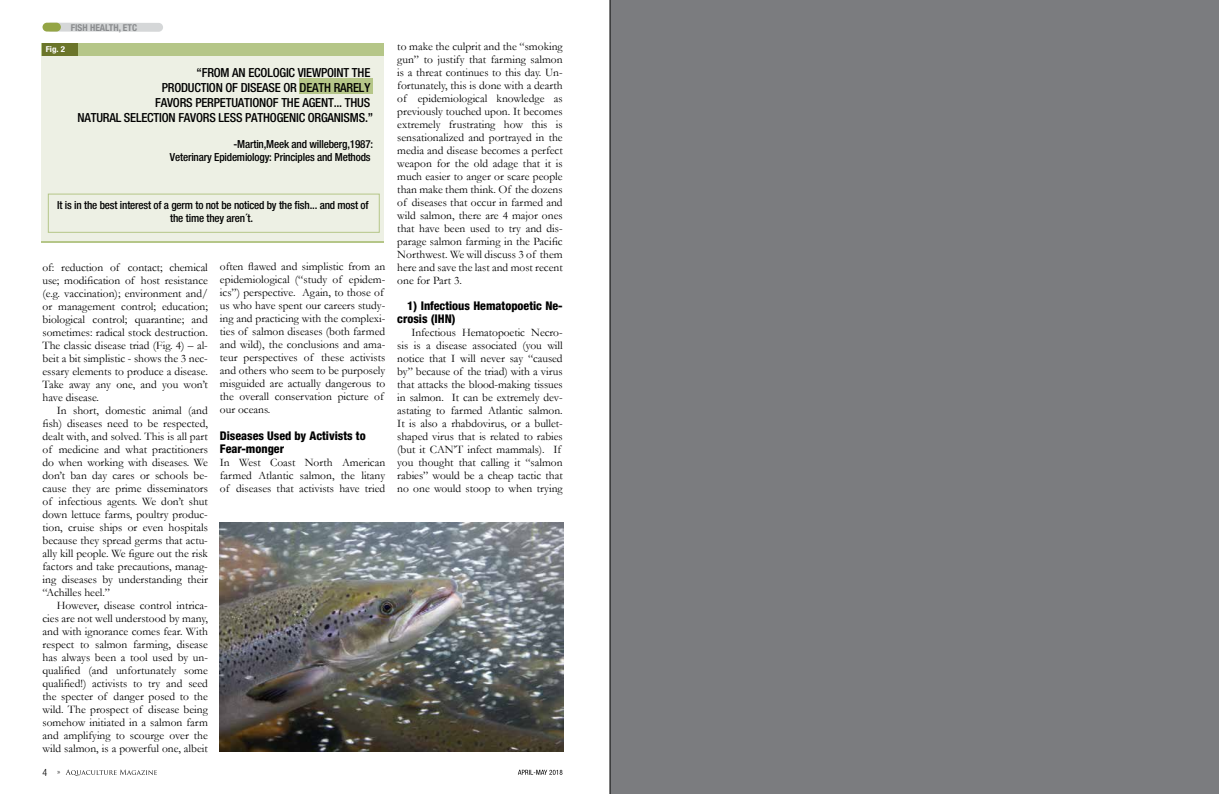
<style>
.page{position:relative;width:1219px;height:794px;background:#fff}
.page>*{position:absolute;margin:0;border:0;box-sizing:border-box;transform-origin:0 0}
.t1{font:500 condensed 12.5px/15px "Helvetica Neue LT Std";letter-spacing:-.015em;color:#000;text-align:right}
.t2{font:800 condensed 12px/13px "Helvetica Neue LT Std";color:#000}
.t3{font:11.5px/13px "Garamond";color:#000;text-align:justify}
.t4{font:500 condensed 11.1px/13.3px "Helvetica Neue LT Std";letter-spacing:-.015em;color:#000;text-align:right}
.t5{font:300 condensed 10px "Helvetica Neue LT Std";color:#000}
.t6{font:700 condensed 9.5px "Helvetica Neue LT Std";color:#8a8c8e}
.t7{font:700 condensed 8.1px "Helvetica Neue LT Std";color:#fff;scale:1.11 1}
.s1{font-weight:100}
</style>
<div class="page">
<svg style="left:66px;top:769px;width:91px;height:7px"></svg>
<svg style="left:518px;top:770px;width:44px;height:5px"></svg>
<div style="left:46px;top:23px;width:117px;height:9px;background:#d5d7d8;border-radius:4px"></div>
<div style="left:43px;top:23px;width:18px;height:9px;background:#94a545;border-radius:4px"></div>
<div style="left:609px;top:0;width:610px;height:794px;background:#7b7c7f"></div>
<hr style="left:42px;top:240px;width:342px;height:3px;background:#b5c688">
<div style="left:42px;top:56px;width:342px;height:184px;background:#edf0e4"></div>
<div style="left:48px;top:194px;width:332px;height:39px;border:1px solid #b5c688"></div>
<div style="left:299px;top:78px;width:74px;height:16px;background:#b5c688"></div>
<div style="left:42px;top:43px;width:342px;height:12px;background:#b5c688"></div>
<div style="left:42px;top:43px;width:35px;height:12px;background:#6b752a"></div>
<img style="left:220px;top:522px;width:343px;height:229px">
<p class="t6" style="left:71px;top:22px;width:68px">FISH HEALTH, ETC</p>
<p class="t7" style="left:46px;top:44px;width:19px">Fig. 2</p>
<p class="t1" style="left:77px;top:65px;width:297px">“FROM AN ECOLOGIC VIEWPOINT THE<br>PRODUCTION OF DISEASE OR DEATH RARELY<br>FAVORS PERPETUATIONOF THE AGENT... THUS<br>NATURAL SELECTION FAVORS LESS PATHOGENIC ORGANISMS.”</p>
<p class="t4" style="left:170px;top:137px;width:205px">-Martin,Meek and willeberg,1987:<br>Veterinary Epidemiology: Principles and Methods</p>
<p class="t4" style="left:57px;top:198px;width:313px;text-align:center">It is in the best interest of a germ to not be noticed by the fish... and most of the time they aren´t.</p>
<p class="t3" style="left:43px;top:260px;width:167px">of: reduction of contact; chemical use; modification of host resistance (e.g. vaccination); environment and/ or management control; education; biological control; quarantine; and sometimes: radical stock destruction.<br>The classic disease triad (Fig. 4) – al&shy;beit a bit simplistic - shows the 3 nec&shy;essary elements to produce a disease.<br>Take away any one, and you won’t have disease.</p>
<p class="t3" style="left:43px;top:403px;width:167px;text-indent:14px">In short, domestic animal (and fish) diseases need to be respected, dealt with, and solved. This is all part of medicine and what practitioners do when working with diseases. We don’t ban day cares or schools be&shy;cause they are prime disseminators of infectious agents. We don’t shut down lettuce farms, poultry produc&shy;tion, cruise ships or even hospitals because they spread germs that actu&shy;ally kill people. We figure out the risk factors and take precautions, manag&shy;ing diseases by understanding their “Achilles heel.”</p>
<p class="t3" style="left:43px;top:598px;width:167px;text-indent:14px">However, disease control intrica&shy;cies are not well understood by many, and with ignorance comes fear. With respect to salmon farming, disease has always been a tool used by un&shy;qualified (and unfortunately some qualified!) activists to try and seed the specter of danger posed to the wild. The prospect of disease being somehow initiated in a salmon farm and amplifying to scourge over the wild salmon, is a powerful one, albeit</p>
<p class="t5" style="left:43px;top:766px;width:20px">4 <span class="s1">»</span></p>
<p class="t3" style="left:220px;top:260px;width:167px;text-align:left">often flawed and simplistic from an epidemiological (“study of epidem&shy;ics”) perspective. Again, to those of us who have spent our careers study&shy;ing and practicing with the complexi&shy;ties of salmon diseases (both farmed and wild), the conclusions and ama&shy;teur perspectives of these activists and others who seem to be purposely misguided are actually dangerous to the overall conservation picture of our oceans.</p>
<p class="t2" style="left:220px;top:428px;width:147px">Diseases Used by Activists to<br>Fear-monger</p>
<p class="t3" style="left:220px;top:455px;width:167px">In West Coast North American farmed Atlantic salmon, the litany of diseases that activists have tried</p>
<p class="t3" style="left:397px;top:40px;width:167px">to make the culprit and the “smoking gun” to justify that farming salmon is a threat continues to this day. Un&shy;fortunately, this is done with a dearth of epidemiological knowledge as previously touched upon. It becomes extremely frustrating how this is sensationalized and portrayed in the media and disease becomes a perfect weapon for the old adage that it is much easier to anger or scare people than make them think. Of the dozens of diseases that occur in farmed and wild salmon, there are 4 major ones that have been used to try and dis&shy;parage salmon farming in the Pacific Northwest. We will discuss 3 of them here and save the last and most recent one for Part 3.</p>
<p class="t2" style="left:397px;top:299px;width:167px;text-indent:10px">1) Infectious Hematopoetic Ne&shy;crosis (IHN)</p>
<p class="t3" style="left:397px;top:326px;width:167px;text-align:left;text-indent:14px">Infectious Hematopoetic Necro&shy;sis is a disease associated (you will notice that I will never say “caused by” because of the triad) with a virus that attacks the blood-making tissues in salmon. It can be extremely dev&shy;astating to farmed Atlantic salmon.<br>It is also a rhabdovirus, or a bullet&shy;shaped virus that is related to rabies (but it CAN’T infect mammals). If you thought that calling it “salmon rabies” would be a cheap tactic that no one would stoop to when trying</p>
</div>
